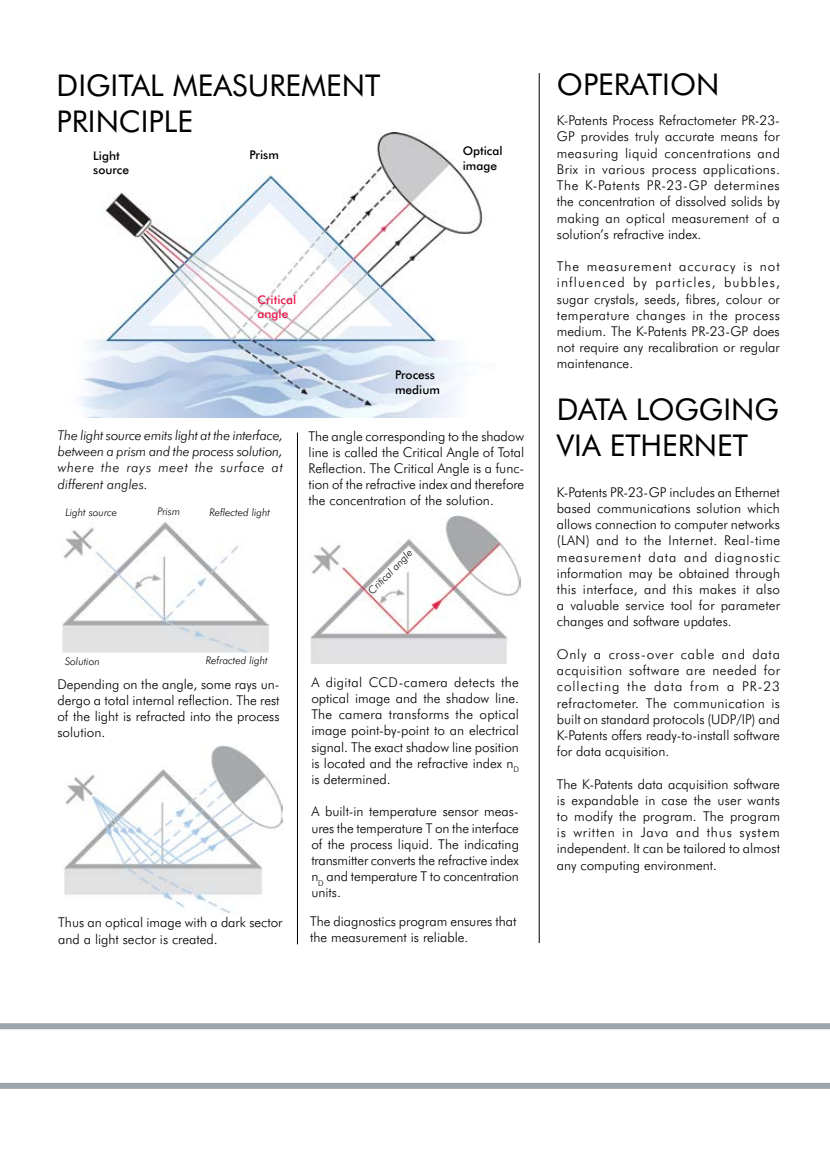
<style>
.page{position:relative;width:830px;height:1170px;background:#fff}
.page>*{position:absolute;margin:0;border:0;box-sizing:border-box;transform-origin:0 0}
.otsikko{font:30px/36px "Futura BT";color:#000}
.leipäteksti{font:30px/36px "Futura BT";color:#000}
.leipäteksti-2{font:300 13.5px/16.2px "Futura BT";color:#000;text-align:justify}
.t1{font:italic 300 13.5px/16.2px "Futura BT";letter-spacing:.05em;color:#000;text-align:justify}
.leipis_vasentasan{font:500 12px/14.4px "Futura BT";color:#000}
.leipis_vasentasan-2{font:500 12px/14.4px "Futura BT";color:#ed174c}
.kuvat{font:italic 300 10.5px "Futura BT";color:#000}
</style>
<div class="page">
<img style="left:80px;top:132px;width:403px;height:285px">
<img style="left:310px;top:515px;width:210px;height:148px">
<img style="left:62px;top:522px;width:206px;height:131px">
<div style="left:0;top:1082px;width:829px;height:6px;background:#9ca5ab"></div>
<div style="left:0;top:1023px;width:829px;height:6px;background:#9ca5ab"></div>
<img style="left:64px;top:745px;width:218px;height:168px">
<hr style="left:538px;top:73px;width:1px;height:870px;background:#000">
<hr style="left:297px;top:432px;width:1px;height:512px;background:#000">
<p class="otsikko" style="left:57px;top:67px;width:325px">DIGITAL MEASUREMENT<br>PRINCIPLE</p>
<p class="otsikko" style="left:556px;top:66px;width:164px">OPERATION</p>
<p class="leipäteksti-2" style="left:556px;top:112px;width:224px">K-Patents Process Refractometer PR-23- GP provides truly accurate means for measuring liquid concentrations and Brix in various process applications.<br>The K-Patents PR-23-GP determines the concentration of dissolved solids by making an optical measurement of a solution’s refractive index.</p>
<p class="leipäteksti-2" style="left:556px;top:258px;width:224px">The measurement accuracy is not influenced by particles, bubbles, sugar crystals, seeds, fibres, colour or temperature changes in the process medium. The K-Patents PR-23-GP does not require any recalibration or regular maintenance.</p>
<p class="leipis_vasentasan" style="left:462px;top:144px;width:41px">Optical</p>
<p class="leipis_vasentasan" style="left:462px;top:158px;width:36px">image</p>
<p class="leipis_vasentasan" style="left:249px;top:147px;width:31px">Prism</p>
<p class="leipis_vasentasan" style="left:93px;top:148px;width:37px">Light source</p>
<p class="leipis_vasentasan-2" style="left:257px;top:292px;width:40px">Critical angle</p>
<p class="leipis_vasentasan" style="left:395px;top:367px;width:46px">Process medium</p>
<p class="t1" style="left:58px;top:427px;width:227px">The light source emits light at the interface, between a prism and the process solution, where the rays meet the surface at different angles.</p>
<p class="kuvat" style="left:65px;top:505px;width:53px">Light source</p>
<p class="kuvat" style="left:157px;top:505px;width:24px">Prism</p>
<p class="kuvat" style="left:209px;top:505px;width:62px">Reflected light</p>
<p class="kuvat" style="left:65px;top:654px;width:36px">Solution</p>
<p class="kuvat" style="left:206px;top:654px;width:63px">Refracted light</p>
<p class="leipäteksti-2" style="left:57px;top:675px;width:223px">Depending on the angle, some rays un&shy;dergo a total internal reflection. The rest of the light is refracted into the process solution.</p>
<p class="leipäteksti-2" style="left:58px;top:914px;width:226px">Thus an optical image with a dark sector and a light sector is created.</p>
<p class="leipäteksti-2" style="left:308px;top:427px;width:217px">The angle corresponding to the shadow line is called the Critical Angle of Total Reflection. The Critical Angle is a func&shy;tion of the refractive index and therefore the concentration of the solution.</p>
<p class="kuvat" style="left:365px;top:587px;width:59px;rotate:-45deg">Critical angle</p>
<p class="leipäteksti-2" style="left:311px;top:673px;width:209px">A digital CCD-camera detects the optical image and the shadow line.<br>The camera transforms the optical image point-by-point to an electrical signal. The exact shadow line position is located and the refractive index n<sub>D </sub>is determined.</p>
<p class="leipäteksti-2" style="left:311px;top:803px;width:209px">A built-in temperature sensor meas&shy;ures the temperature T on the interface of the process liquid. The indicating transmitter converts the refractive index n<sub>D</sub> and temperature T to concentration units.</p>
<p class="leipäteksti-2" style="left:310px;top:913px;width:207px">The diagnostics program ensures that the measurement is reliable.</p>
<p class="leipäteksti" style="left:556px;top:391px;width:223px">DATA LOGGING<br>VIA ETHERNET</p>
<p class="leipäteksti-2" style="left:556px;top:483px;width:225px">K-Patents PR-23-GP includes an Ethernet based communications solution which allows connection to computer networks (LAN) and to the Internet. Real-time measurement data and diagnostic information may be obtained through this interface, and this makes it also a valuable service tool for parameter changes and software updates.</p>
<p class="leipäteksti-2" style="left:556px;top:645px;width:225px">Only a cross-over cable and data acquisition software are needed for collecting the data from a PR-23 refractometer. The communication is built on standard protocols (UDP/IP) and K-Patents offers ready-to-install software for data acquisition.</p>
<p class="leipäteksti-2" style="left:556px;top:775px;width:224px">The K-Patents data acquisition software is expandable in case the user wants to modify the program. The program is written in Java and thus system independent. It can be tailored to almost any computing environment.</p>
</div>
